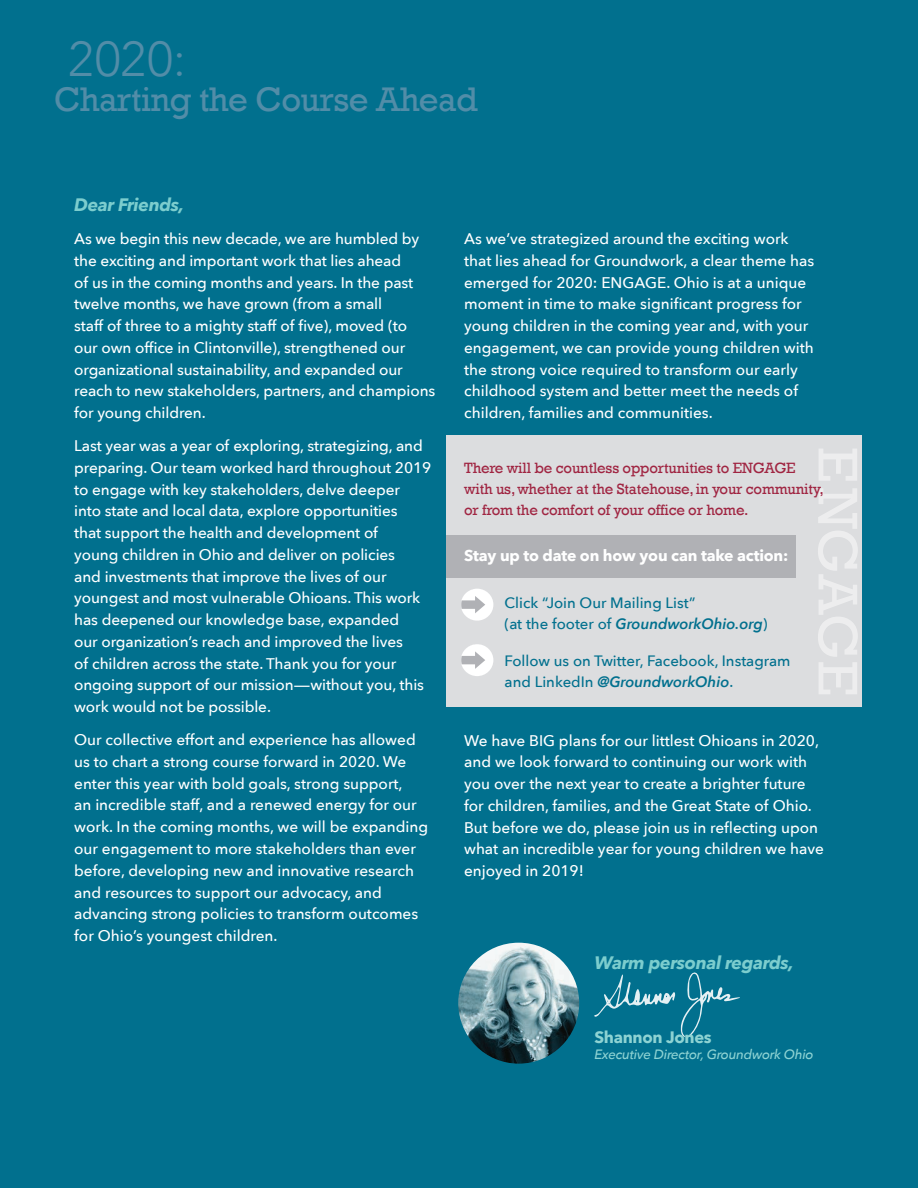
<style>
.page{position:relative;width:918px;height:1188px;background:#01708e}
.page>*{position:absolute;margin:0;border:0;box-sizing:border-box;transform-origin:0 0}
.t1{font:300 48.9px "Avenir";color:#528da8}
.t2{font:34.95px "Rockwell";letter-spacing:-.015em;color:#528da8}
.t3{font:italic 700 18px "Avenir Next";letter-spacing:-.02em;color:#7ccdce}
.t4{font:700 16.5px "Avenir Next";letter-spacing:-.02em;color:#8ed3d3}
.t5{font:700 15.75px "Avenir Next";letter-spacing:-.01em;color:#fff}
.t6{font:500 15.3px/21.8px "Avenir Next";letter-spacing:-.005em;color:#fff}
.t7{font:15.3px/21px "Rockwell";letter-spacing:-.01em;color:#a02542}
.t8{font:500 15px/21px "Avenir Next";color:#01708e}
.t9{font:italic 500 13.5px "Avenir Next";letter-spacing:-.02em;color:#8ed3d3}
.s1{font-weight:600;font-style:italic}
</style>
<div class="page">
<div style="left:446px;top:436px;width:416px;height:271px;background:#dcdddf"></div>
<div style="left:446px;top:535px;width:349px;height:42px;background:#b0b1b5"></div>
<svg style="left:461px;top:589px;width:32px;height:32px"></svg>
<svg style="left:461px;top:644px;width:32px;height:32px"></svg>
<img style="left:458px;top:943px;width:121px;height:121px;border-radius:60px">
<svg style="left:594px;top:972px;width:146px;height:65px"></svg>
<h1 class="t1" style="left:68px;top:30px;width:119px">2020:</h1>
<h2 class="t2" style="left:54px;top:79px;width:425px">Charting the Course Ahead</h2>
<p class="t3" style="left:74px;top:189px;width:112px">Dear Friends,</p>
<p class="t6" style="left:74px;top:227px;width:363px">As we begin this new decade, we are humbled by the exciting and important work that lies ahead<br>of us in the coming months and years. In the past twelve months, we have grown (from a small<br>staff of three to a mighty staff of five), moved (to<br>our own office in Clintonville), strengthened our organizational sustainability, and expanded our reach to new stakeholders, partners, and champions for young children.</p>
<p class="t6" style="left:74px;top:434px;width:359px">Last year was a year of exploring, strategizing, and preparing. Our team worked hard throughout 2019 to engage with key stakeholders, delve deeper<br>into state and local data, explore opportunities<br>that support the health and development of<br>young children in Ohio and deliver on policies<br>and investments that improve the lives of our youngest and most vulnerable Ohioans. This work has deepened our knowledge base, expanded<br>our organization’s reach and improved the lives<br>of children across the state. Thank you for your ongoing support of our mission—without you, this work would not be possible.</p>
<p class="t6" style="left:74px;top:729px;width:355px">Our collective effort and experience has allowed us to chart a strong course forward in 2020. We enter this year with bold goals, strong support,<br>an incredible staff, and a renewed energy for our work. In the coming months, we will be expanding our engagement to more stakeholders than ever before, developing new and innovative research and resources to support our advocacy, and advancing strong policies to transform outcomes for Ohio’s youngest children.</p>
<p class="t6" style="left:464px;top:227px;width:352px">As we’ve strategized around the exciting work that lies ahead for Groundwork, a clear theme has emerged for 2020: ENGAGE. Ohio is at a unique moment in time to make significant progress for young children in the coming year and, with your engagement, we can provide young children with the strong voice required to transform our early childhood system and better meet the needs of children, families and communities.</p>
<p class="t7" style="left:464px;top:457px;width:361px">There will be countless opportunities to ENGAGE with us, whether at the Statehouse, in your community, or from the comfort of your office or home.</p>
<p class="t5" style="left:464px;top:542px;width:326px">Stay up to date on how you can take action:</p>
<p class="t8" style="left:505px;top:592px;width:264px">Click “Join Our Mailing List”<br>(at the footer of <span class="s1">GroundworkOhio.org</span>)</p>
<p class="t8" style="left:505px;top:650px;width:287px">Follow us on Twitter, Facebook, Instagram and LinkedIn <span class="s1">@GroundworkOhio</span>.</p>
<p class="t6" style="left:464px;top:729px;width:361px">We have BIG plans for our littlest Ohioans in 2020, and we look forward to continuing our work with you over the next year to create a brighter future for children, families, and the Great State of Ohio.<br>But before we do, please join us in reflecting upon what an incredible year for young children we have enjoyed in 2019!</p>
<p class="t3" style="left:595px;top:947px;width:201px">Warm personal regards,</p>
<p class="t4" style="left:595px;top:1023px;width:119px">Shannon Jones</p>
<p class="t9" style="left:595px;top:1043px;width:221px">Executive Director, Groundwork Ohio</p>
</div>
